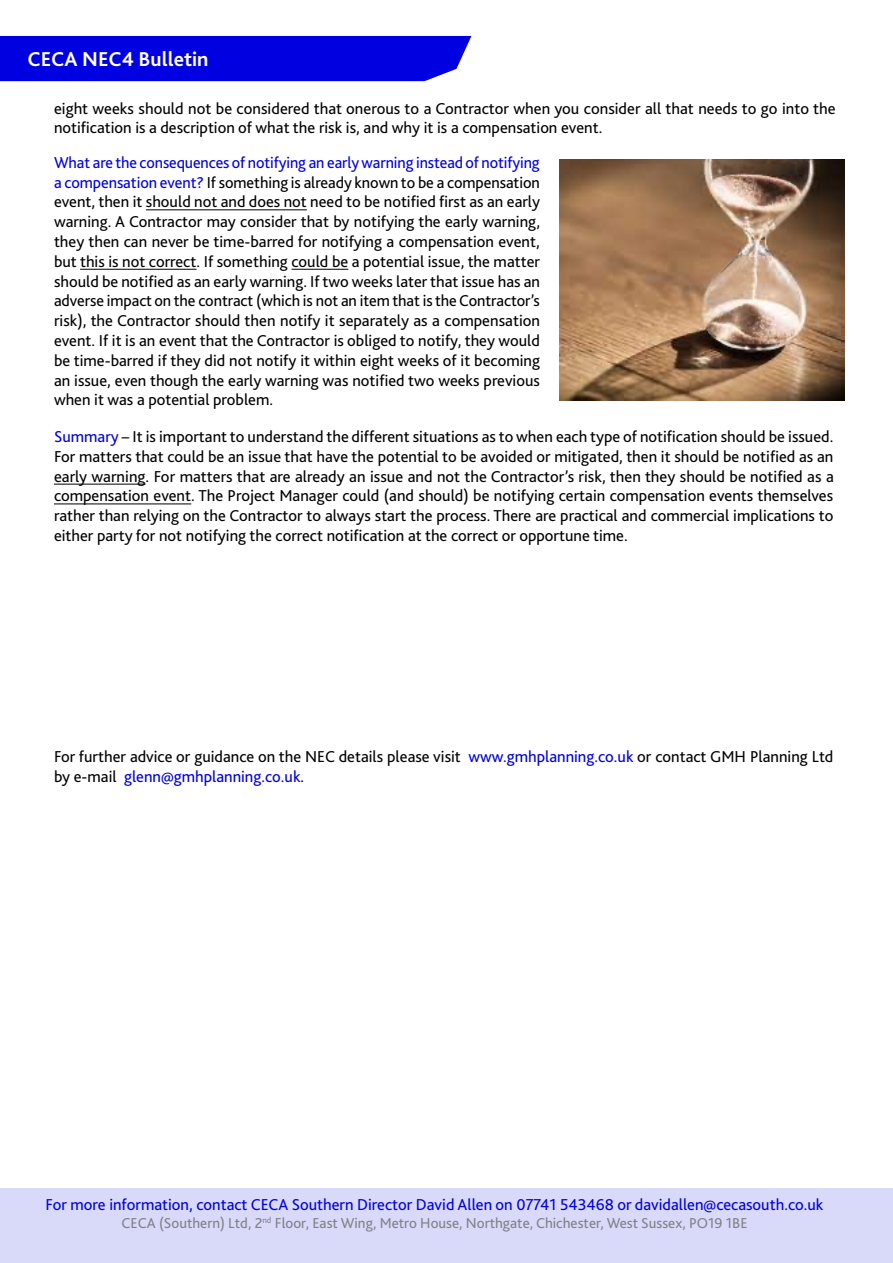
<style>
.page{position:relative;width:893px;height:1263px;background:#fff}
.page>*{position:absolute;margin:0;border:0;box-sizing:border-box;transform-origin:0 0}
.t1{font:700 21px "Bliss 2";color:#fff}
.t2{font:16.5px/19.8px "Bliss 2";color:#000}
.t3{font:16.5px "Bliss 2";color:#0000e1}
.t4{font:15px "Bliss 2";color:#808285}
.s1{color:#0000e1}
</style>
<div class="page">
<div style="left:0;top:36px;width:471px;height:45px;background:#0000e1"></div>
<div style="left:0;top:1188px;width:893px;height:75px;background:#d9d9fa"></div>
<hr style="left:146px;top:209px;width:161px;height:1px;background:#000">
<hr style="left:80px;top:269px;width:117px;height:1px;background:#000">
<hr style="left:291px;top:269px;width:57px;height:1px;background:#000">
<hr style="left:54px;top:484px;width:92px;height:1px;background:#000">
<hr style="left:54px;top:503px;width:137px;height:1px;background:#000">
<img style="left:559px;top:159px;width:285px;height:242px">
<p class="t1" style="left:28px;top:46px;width:182px">CECA NEC4 Bulletin</p>
<p class="t2" style="left:54px;top:98px;width:783px">eight weeks should not be considered that onerous to a Contractor when you consider all that needs to go into the notification is a description of what the risk is, and why it is a compensation event.</p>
<p class="t2" style="left:54px;top:152px;width:488px;text-align:justify"><span class="s1">What are the consequences of notifying an early warning instead of notifying a compensation event?</span> If something is already known to be a compensation event, then it should not and does not need to be notified first as an early warning. A Contractor may consider that by notifying the early warning, they then can never be time-barred for notifying a compensation event, but this is not correct. If something could be a potential issue, the matter should be notified as an early warning. If two weeks later that issue has an adverse impact on the contract (which is not an item that is the Contractor’s risk), the Contractor should then notify it separately as a compensation event. If it is an event that the Contractor is obliged to notify, they would be time-barred if they did not notify it within eight weeks of it becoming an issue, even though the early warning was notified two weeks previous when it was a potential problem.</p>
<p class="t2" style="left:54px;top:427px;width:781px;text-align:justify"><span class="s1">Summary</span> – It is important to understand the different situations as to when each type of notification should be issued.<br>For matters that could be an issue that have the potential to be avoided or mitigated, then it should be notified as an early warning. For matters that are already an issue and not the Contractor’s risk, then they should be notified as a compensation event. The Project Manager could (and should) be notifying certain compensation events themselves rather than relying on the Contractor to always start the process. There are practical and commercial implications to either party for not notifying the correct notification at the correct or opportune time.</p>
<p class="t2" style="left:54px;top:746px;width:781px">For further advice or guidance on the NEC details please visit <span class="s1">www.gmhplanning.co.uk</span> or contact GMH Planning Ltd by e-mail <span class="s1">glenn@gmhplanning.co.uk</span>.</p>
<p class="t3" style="left:45px;top:1194px;width:779px">For more information, contact CECA Southern Director David Allen on 07741 543468 or davidallen@cecasouth.co.uk</p>
<p class="t4" style="left:121px;top:1213px;width:628px">CECA (Southern) Ltd, 2<sup>nd</sup> Floor, East Wing, Metro House, Northgate, Chichester, West Sussex, PO19 1BE</p>
</div>
